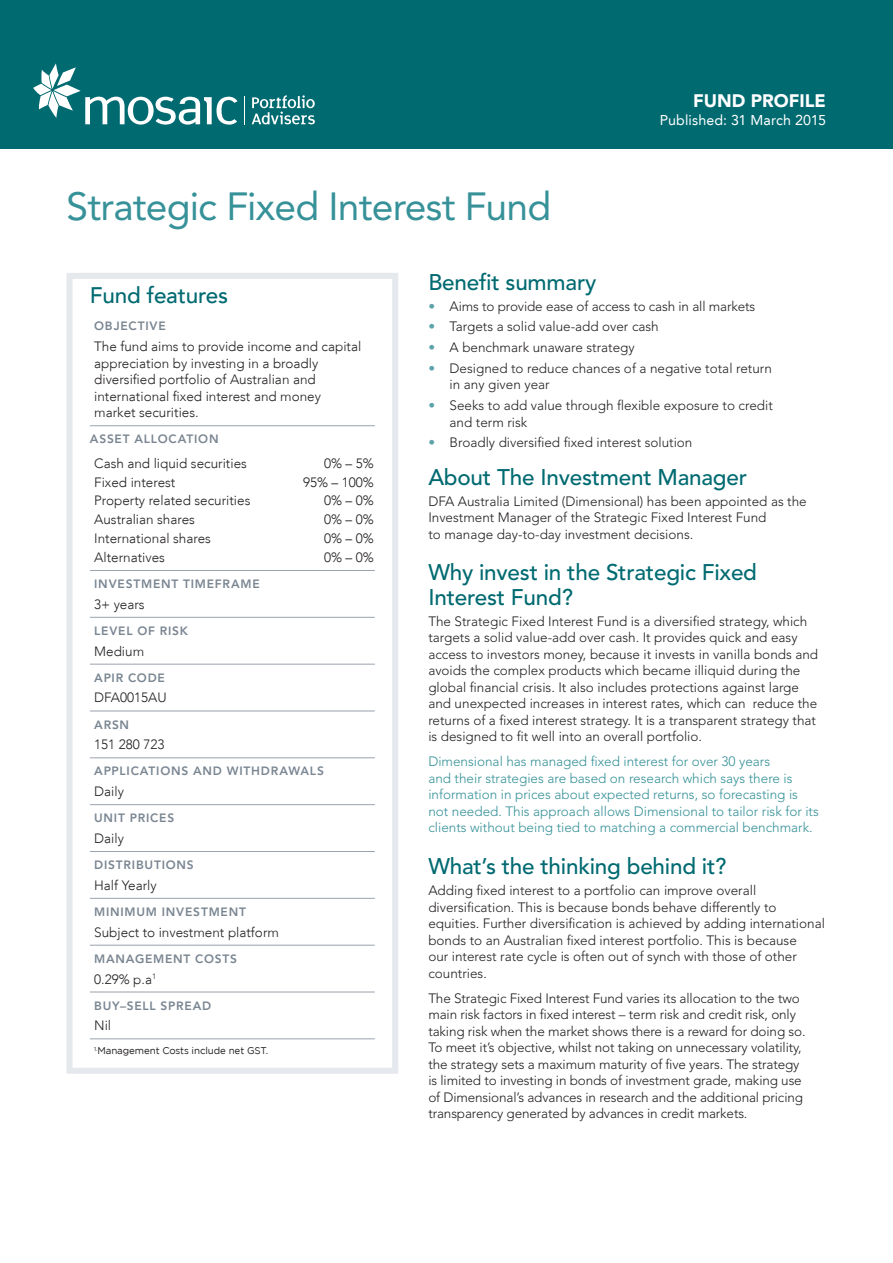
<style>
.page{position:relative;width:893px;height:1263px;background:#fff}
.page>*{position:absolute;margin:0;border:0;box-sizing:border-box;transform-origin:0 0}
.t1{font:39px "Avenir LT Std";letter-spacing:-.02em;color:#369198}
.Heading_3{font:500 22.5px/24.8px "Avenir LT Std";letter-spacing:-.01em;color:#006a71}
.Heading_3-2{font:500 22.5px "Avenir LT";letter-spacing:-.01em;color:#006a71}
.t2{font:900 18px "Avenir LT Std";color:#fff}
.t3{font:14.25px "Avenir LT";letter-spacing:.01em;color:#fff}
.Body{font:300 13.5px/16.5px "Avenir LT Std";color:#231f20}
.Body-2{font:300 13.5px/16.5px "Avenir LT";color:#231f20}
.Body-3{font:300 13.5px/16.5px "Avenir LT Std";color:#369198}
.New_heading{font:800 12px "Avenir LT Std";letter-spacing:.065em;color:#7a8692}
.Disclaimer{font:9.75px "Gotham";letter-spacing:-.01em;color:#231f20}
.s1{color:#5ea3ab}
</style>
<div class="page">
<div style="left:0;top:0;width:893px;height:149px;background:#006a71"></div>
<svg style="left:33px;top:63px;width:204px;height:62px"></svg>
<svg style="left:252px;top:95px;width:63px;height:29px"></svg>
<svg style="left:244px;top:96px;width:1px;height:29px"></svg>
<hr style="left:90px;top:617px;width:285px;height:1px;background:#9aa2ad">
<hr style="left:90px;top:664px;width:285px;height:1px;background:#9aa2ad">
<hr style="left:90px;top:711px;width:285px;height:1px;background:#9aa2ad">
<hr style="left:90px;top:757px;width:285px;height:1px;background:#9aa2ad">
<hr style="left:90px;top:804px;width:285px;height:1px;background:#9aa2ad">
<hr style="left:90px;top:851px;width:285px;height:1px;background:#9aa2ad">
<hr style="left:90px;top:898px;width:285px;height:1px;background:#9aa2ad">
<hr style="left:90px;top:945px;width:285px;height:1px;background:#9aa2ad">
<hr style="left:90px;top:992px;width:285px;height:1px;background:#9aa2ad">
<hr style="left:90px;top:1038px;width:285px;height:1px;background:#9aa2ad">
<hr style="left:90px;top:425px;width:285px;height:1px;background:#9aa2ad">
<hr style="left:90px;top:570px;width:285px;height:1px;background:#9aa2ad">
<div style="left:67px;top:273px;width:331px;height:801px;border:6px solid #e5e8ec"></div>
<p class="t1" style="left:67px;top:184px;width:486px">Strategic Fixed Interest Fund</p>
<h3 class="t2" style="left:693px;top:90px;width:134px">FUND PROFILE</h3>
<p class="t3" style="left:660px;top:112px;width:168px">Published: 31 March 2015</p>
<p class="Heading_3-2" style="left:90px;top:282px;width:140px">Fund features</p>
<p class="New_heading" style="left:94px;top:319px;width:73px">OBJECTIVE</p>
<p class="Body-2" style="left:94px;top:338px;width:269px">The fund aims to provide income and capital appreciation by investing in a broadly diversified portfolio of Australian and international fixed interest and money market securities.</p>
<p class="New_heading" style="left:90px;top:432px;width:130px">ASSET ALLOCATION</p>
<p class="Body-2" style="left:94px;top:455px;width:154px">Cash and liquid securities</p>
<p class="Body-2" style="left:324px;top:455px;width:51px">0% – 5%</p>
<p class="Body-2" style="left:94px;top:474px;width:83px">Fixed interest</p>
<p class="Body-2" style="left:303px;top:474px;width:72px">95% – 100%</p>
<p class="Body-2" style="left:94px;top:493px;width:158px">Property related securities</p>
<p class="Body-2" style="left:324px;top:493px;width:51px">0% – 0%</p>
<p class="Body-2" style="left:94px;top:511px;width:102px">Australian shares</p>
<p class="Body-2" style="left:324px;top:511px;width:51px">0% – 0%</p>
<p class="Body-2" style="left:94px;top:530px;width:118px">International shares</p>
<p class="Body-2" style="left:324px;top:530px;width:51px">0% – 0%</p>
<p class="Body-2" style="left:94px;top:549px;width:72px">Alternatives</p>
<p class="Body-2" style="left:324px;top:549px;width:51px">0% – 0%</p>
<p class="New_heading" style="left:94px;top:577px;width:167px">INVESTMENT TIMEFRAME</p>
<p class="Body-2" style="left:94px;top:596px;width:52px">3+ years</p>
<p class="New_heading" style="left:94px;top:624px;width:95px">LEVEL OF RISK</p>
<p class="Body-2" style="left:94px;top:643px;width:52px">Medium</p>
<p class="New_heading" style="left:94px;top:670px;width:72px">APIR CODE</p>
<p class="Body-2" style="left:94px;top:690px;width:74px">DFA0015AU</p>
<p class="New_heading" style="left:94px;top:717px;width:36px">ARSN</p>
<p class="Body-2" style="left:94px;top:736px;width:72px">151 280 723</p>
<p class="New_heading" style="left:94px;top:764px;width:231px">APPLICATIONS AND WITHDRAWALS</p>
<p class="Body-2" style="left:94px;top:783px;width:31px">Daily</p>
<p class="New_heading" style="left:94px;top:811px;width:82px">UNIT PRICES</p>
<p class="Body-2" style="left:94px;top:830px;width:31px">Daily</p>
<p class="New_heading" style="left:94px;top:858px;width:101px">DISTRIBUTIONS</p>
<p class="Body-2" style="left:94px;top:877px;width:64px">Half Yearly</p>
<p class="New_heading" style="left:94px;top:905px;width:153px">MINIMUM INVESTMENT</p>
<p class="Body-2" style="left:94px;top:924px;width:186px">Subject to investment platform</p>
<p class="New_heading" style="left:94px;top:951px;width:144px">MANAGEMENT COSTS</p>
<p class="Body-2" style="left:94px;top:971px;width:63px">0.29% p.a<sup>1</sup></p>
<p class="New_heading" style="left:94px;top:998px;width:119px">BUY–SELL SPREAD</p>
<p class="Body-2" style="left:94px;top:1017px;width:18px">Nil</p>
<p class="Disclaimer" style="left:94px;top:1045px;width:175px"><sup>1.</sup>Management Costs include net GST.</p>
<p class="Heading_3" style="left:428px;top:270px;width:169px">Benefit summary</p>
<p class="Body" style="left:428px;top:298px;width:328px"><span class="s1">•</span> Aims to provide ease of access to cash in all markets</p>
<p class="Body" style="left:428px;top:318px;width:232px"><span class="s1">•</span> Targets a solid value-add over cash</p>
<p class="Body" style="left:428px;top:339px;width:208px"><span class="s1">•</span> A benchmark unaware strategy</p>
<p class="Body" style="left:450px;top:360px;width:324px;text-indent:-21px"><span class="s1">•</span> Designed to reduce chances of a negative total return in any given year</p>
<p class="Body" style="left:450px;top:397px;width:325px;text-indent:-21px"><span class="s1">•</span> Seeks to add value through flexible exposure to credit and term risk</p>
<p class="Body" style="left:428px;top:435px;width:266px"><span class="s1">•</span> Broadly diversified fixed interest solution</p>
<p class="Heading_3" style="left:428px;top:465px;width:320px">About The Investment Manager</p>
<p class="Body" style="left:428px;top:493px;width:380px">DFA Australia Limited (Dimensional) has been appointed as the<br>Investment Manager of the Strategic Fixed Interest Fund<br>to manage day-to-day investment decisions.</p>
<p class="Heading_3" style="left:428px;top:561px;width:330px">Why invest in the Strategic Fixed<br>Interest Fund?</p>
<p class="Body" style="left:428px;top:613px;width:391px">The Strategic Fixed Interest Fund is a diversified strategy, which targets a solid value-add over cash. It provides quick and easy access to investors money, because it invests in vanilla bonds and avoids the complex products which became illiquid during the global financial crisis. It also includes protections against large and unexpected increases in interest rates, which can reduce the returns of a fixed interest strategy. It is a transparent strategy that is designed to fit well into an overall portfolio.</p>
<p class="Body-3" style="left:428px;top:754px;width:392px">Dimensional has managed fixed interest for over 30 years<br>and their strategies are based on research which says there is information in prices about expected returns, so forecasting is not needed. This approach allows Dimensional to tailor risk for its clients without being tied to matching a commercial benchmark.</p>
<p class="Heading_3" style="left:428px;top:855px;width:300px">What’s the thinking behind it?</p>
<p class="Body" style="left:428px;top:882px;width:398px">Adding fixed interest to a portfolio can improve overall diversification. This is because bonds behave differently to equities. Further diversification is achieved by adding international bonds to an Australian fixed interest portfolio. This is because<br>our interest rate cycle is often out of synch with those of other countries.</p>
<p class="Body" style="left:428px;top:990px;width:379px">The Strategic Fixed Interest Fund varies its allocation to the two main risk factors in fixed interest – term risk and credit risk, only taking risk when the market shows there is a reward for doing so.<br>To meet it’s objective, whilst not taking on unnecessary volatility, the strategy sets a maximum maturity of five years. The strategy is limited to investing in bonds of investment grade, making use of Dimensional’s advances in research and the additional pricing transparency generated by advances in credit markets.</p>
</div>
